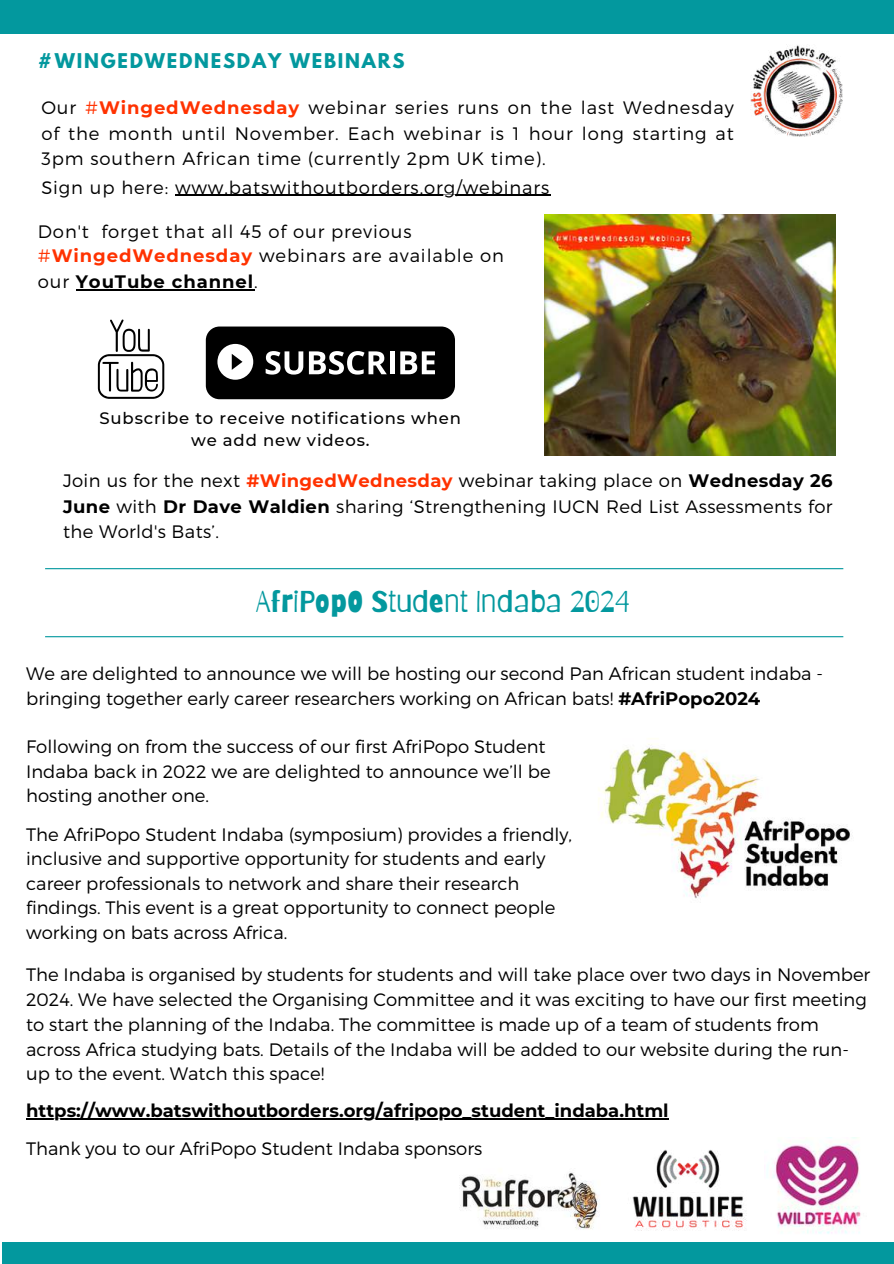
<style>
.page{position:relative;width:894px;height:1264px;background:#fff}
.page>*{position:absolute;margin:0;border:0;box-sizing:border-box;transform-origin:0 0}
.t1{font:30px "Barriecito";color:#03989e}
.t2{font:300 18px/24.5px "Montserrat";color:#000}
.t3{font:300 18px/25.3px "Montserrat";letter-spacing:.05em;color:#000}
.t4{font:700 18px "Montserrat";color:#000}
.t5{font:700 18px "League Spartan";letter-spacing:.1em;color:#03989e}
.t6{font:500 16.5px/22.5px "Montserrat";letter-spacing:.05em;color:#000;text-align:center}
.s1{color:#ff3200}
.s2{font-weight:700;color:#ff3200}
.s3{font-weight:700}
</style>
<div class="page">
<div style="left:0;top:0;width:893px;height:34px;background:#03989e"></div>
<div style="left:2px;top:1242px;width:891px;height:21px;background:#03989e"></div>
<img style="left:545px;top:215px;width:290px;height:240px">
<svg style="left:98px;top:319px;width:66px;height:80px"></svg>
<div style="left:206px;top:326px;width:249px;height:73px;background:#000;border-radius:14px"></div>
<svg style="left:217px;top:344px;width:36px;height:36px"></svg>
<svg style="left:265px;top:351px;width:38px;height:23px"></svg>
<svg style="left:309px;top:351px;width:77px;height:23px"></svg>
<div style="left:389px;top:351px;width:5px;height:23px;background:#fff"></div>
<svg style="left:400px;top:351px;width:35px;height:23px"></svg>
<img style="left:750px;top:45px;width:92px;height:92px">
<hr style="left:45px;top:568px;width:798px;height:1px;background:#03989e">
<hr style="left:45px;top:636px;width:798px;height:1px;background:#03989e">
<img style="left:598px;top:744px;width:252px;height:155px">
<img style="left:632px;top:1149px;width:115px;height:81px">
<img style="left:767px;top:1137px;width:94px;height:97px">
<img style="left:459px;top:1172px;width:141px;height:58px">
<hr style="left:175px;top:194px;width:375px;height:2px;background:#000">
<hr style="left:76px;top:289px;width:178px;height:1px;background:#000">
<hr style="left:26px;top:1118px;width:642px;height:2px;background:#000">
<p class="t5" style="left:38px;top:52px;width:368px">#WINGEDWEDNESDAY WEBINARS</p>
<p class="t2" style="left:41px;top:93px;width:693px;line-height:25.5px;text-align:justify">Our <span class="s1">#</span><span class="s2">WingedWednesday</span> webinar series runs on the last Wednesday of the month until November. Each webinar is 1 hour long starting at 3pm southern African time (currently 2pm UK time).</p>
<p class="t3" style="left:41px;top:174px;width:509px">Sign up here: www.batswithoutborders.org/webinars</p>
<p class="t3" style="left:38px;top:218px;width:467px">Don't forget that all 45 of our previous <span class="s1">#</span><span class="s2">WingedWednesday</span> webinars are available on our <span class="s3">YouTube channel</span>.</p>
<p class="t6" style="left:99px;top:406px;width:363px">Subscribe to receive notifications when we add new videos.</p>
<p class="t2" style="left:63px;top:466px;width:770px;line-height:25.8px;text-align:justify">Join us for the next <span class="s2">#WingedWednesday</span> webinar taking place on <span class="s3">Wednesday 26<br>June</span> with <span class="s3">Dr Dave Waldien</span> sharing ‘Strengthening IUCN Red List Assessments for the World's Bats’.</p>
<h1 class="t1" style="left:256px;top:583px;width:375px">AfriPopO Student Indaba 2024</h1>
<p class="t2" style="left:26px;top:660px;width:798px">We are delighted to announce we will be hosting our second Pan African student indaba - bringing together early career researchers working on African bats! <span class="s3">#AfriPopo2024</span></p>
<p class="t2" style="left:26px;top:733px;width:526px">Following on from the success of our first AfriPopo Student<br>Indaba back in 2022 we are delighted to announce we’ll be hosting another one.</p>
<p class="t2" style="left:26px;top:821px;width:547px">The AfriPopo Student Indaba (symposium) provides a friendly, inclusive and supportive opportunity for students and early career professionals to network and share their research findings. This event is a great opportunity to connect people working on bats across Africa.</p>
<p class="t2" style="left:26px;top:961px;width:845px">The Indaba is organised by students for students and will take place over two days in November 2024. We have selected the Organising Committee and it was exciting to have our first meeting to start the planning of the Indaba. The committee is made up of a team of students from across Africa studying bats. Details of the Indaba will be added to our website during the run&shy;up to the event. Watch this space!</p>
<p class="t4" style="left:26px;top:1099px;width:644px">https://www.batswithoutborders.org/afripopo_student_indaba.html</p>
<p class="t2" style="left:26px;top:1135px;width:457px">Thank you to our AfriPopo Student Indaba sponsors</p>
</div>
